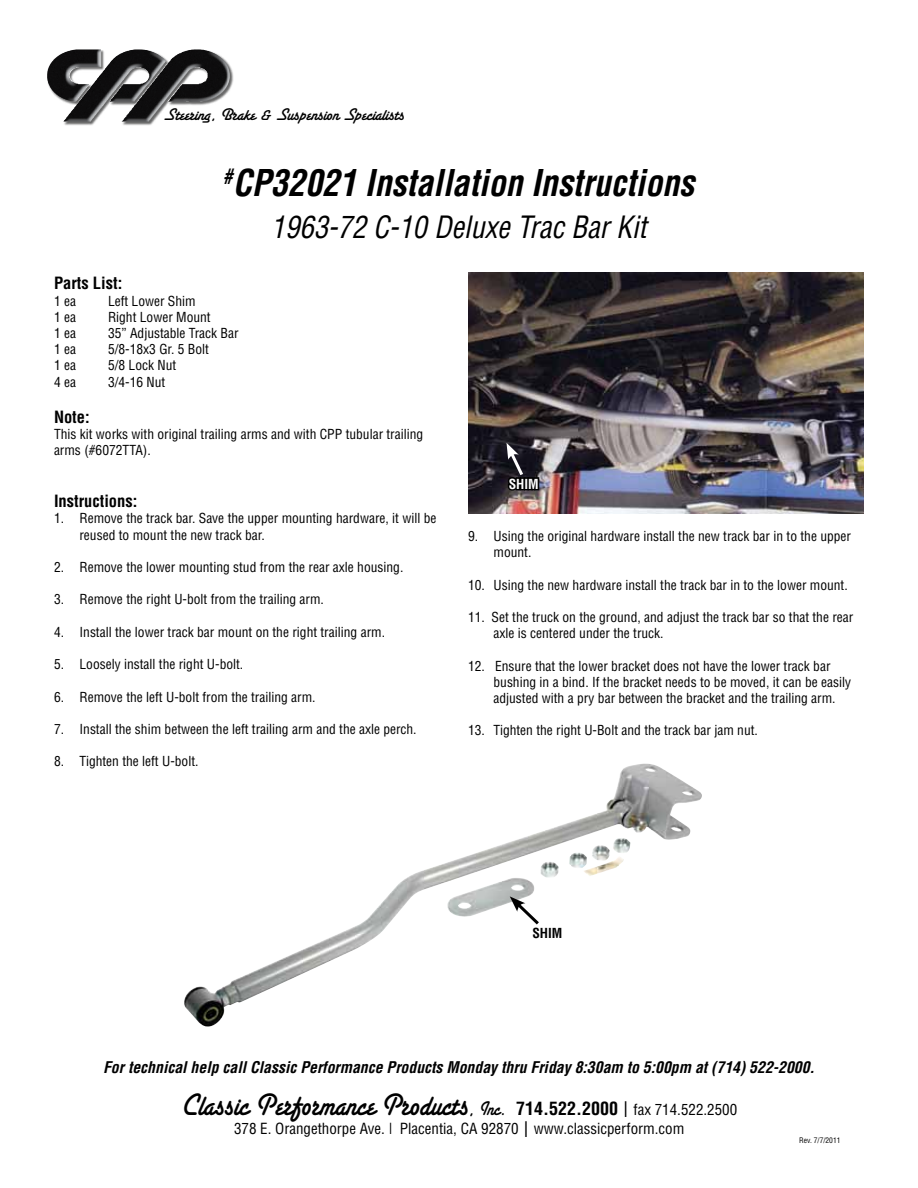
<style>
.page{position:relative;width:918px;height:1188px;background:#fff}
.page>*{position:absolute;margin:0;border:0;box-sizing:border-box;transform-origin:0 0}
.t1{font:italic 700 condensed 36px "Helvetica";color:#000;scale:.95 1}
.t2{font:33px "Santa Fe Plain";letter-spacing:.005em;color:#000;scale:.9 1}
.t3{font:italic condensed 30px "Helvetica";color:#000;scale:.95 1}
.t4{font:18px "Santa Fe Plain";color:#000}
.t5{font:700 condensed 16.5px "Helvetica";color:#000}
.t6{font:italic 700 condensed 15.75px "Helvetica";color:#000}
.t7{font:condensed 15px "Helvetica";color:#000}
.t8{font:condensed 13.5px/16.2px "Helvetica";color:#000}
.t9{font:700 condensed 13.5px "Helvetica";color:#000}
.t10{font:700 condensed 13.5px "Helvetica";color:#fff}
.t11{font:condensed 7.5px "Helvetica";color:#000}
.s1{font-size:21px}
.s2{font-family:"Helvetica";font-weight:700;font-stretch:condensed;font-size:18px}
.s3{font-family:"Helvetica";font-stretch:condensed;font-size:21px}
.s4{font-family:"Helvetica";font-stretch:condensed;font-size:15px}
</style>
<div class="page">
<div style="left:47px;top:50px;width:187px;height:75px;background:#000;opacity:.6"></div>
<img style="left:127px;top:49px;width:69px;height:65px">
<img style="left:468px;top:272px;width:396px;height:242px">
<img style="left:184px;top:764px;width:518px;height:263px">
<svg style="left:510px;top:896px;width:32px;height:32px"></svg>
<svg style="left:506px;top:443px;width:35px;height:71px;background:#574648"></svg>
<h3 class="t4" style="left:163px;top:104px;width:243px">Steering, Brake &amp; Suspension Specialists</h3>
<h1 class="t1" style="left:223px;top:161px;width:498px"><sup>#</sup>CP32021 Installation Instructions</h1>
<h3 class="t3" style="left:271px;top:209px;width:397px">1963-72 C-10 Deluxe Trac Bar Kit</h3>
<p class="t5" style="left:54px;top:273px;width:70px">Parts List:</p>
<p class="t8" style="left:54px;top:292px;width:24px">1 ea</p>
<p class="t8" style="left:108px;top:292px;width:89px">Left Lower Shim</p>
<p class="t8" style="left:54px;top:309px;width:24px">1 ea</p>
<p class="t8" style="left:108px;top:309px;width:104px">Right Lower Mount</p>
<p class="t8" style="left:54px;top:325px;width:24px">1 ea</p>
<p class="t8" style="left:108px;top:325px;width:132px">35” Adjustable Track Bar</p>
<p class="t8" style="left:54px;top:341px;width:24px">1 ea</p>
<p class="t8" style="left:108px;top:341px;width:102px">5/8-18x3 Gr. 5 Bolt</p>
<p class="t8" style="left:54px;top:357px;width:24px">1 ea</p>
<p class="t8" style="left:108px;top:357px;width:70px">5/8 Lock Nut</p>
<p class="t8" style="left:54px;top:373px;width:24px">4 ea</p>
<p class="t8" style="left:108px;top:373px;width:59px">3/4-16 Nut</p>
<p class="t5" style="left:54px;top:407px;width:37px">Note:</p>
<p class="t8" style="left:54px;top:426px;width:371px">This kit works with original trailing arms and with CPP tubular trailing arms (#6072TTA).</p>
<p class="t5" style="left:54px;top:491px;width:85px">Instructions:</p>
<p class="t8" style="left:80px;top:510px;width:359px;text-indent:-26px">1. Remove the track bar. Save the upper mounting hardware, it will be reused to mount the new track bar.</p>
<p class="t8" style="left:54px;top:559px;width:351px">2. Remove the lower mounting stud from the rear axle housing.</p>
<p class="t8" style="left:54px;top:591px;width:271px">3. Remove the right U-bolt from the trailing arm.</p>
<p class="t8" style="left:54px;top:624px;width:333px">4. Install the lower track bar mount on the right trailing arm.</p>
<p class="t8" style="left:54px;top:656px;width:191px">5. Loosely install the right U-bolt.</p>
<p class="t8" style="left:54px;top:688px;width:263px">6. Remove the left U-bolt from the trailing arm.</p>
<p class="t8" style="left:54px;top:721px;width:364px">7. Install the shim between the left trailing arm and the axle perch.</p>
<p class="t8" style="left:54px;top:753px;width:146px">8. Tighten the left U-bolt.</p>
<p class="t10" style="left:509px;top:476px;width:32px">SHIM</p>
<p class="t8" style="left:494px;top:528px;width:359px;text-indent:-26px">9. Using the original hardware install the new track bar in to the upper mount.</p>
<p class="t8" style="left:468px;top:576px;width:381px">10. Using the new hardware install the track bar in to the lower mount.</p>
<p class="t8" style="left:494px;top:609px;width:361px;text-indent:-26px">11. Set the truck on the ground, and adjust the track bar so that the rear axle is centered under the truck.</p>
<p class="t8" style="left:494px;top:657px;width:359px;text-indent:-26px">12. Ensure that the lower bracket does not have the lower track bar bushing in a bind. If the bracket needs to be moved, it can be easily adjusted with a pry bar between the bracket and the trailing arm.</p>
<p class="t8" style="left:468px;top:722px;width:291px">13. Tighten the right U-Bolt and the track bar jam nut.</p>
<p class="t9" style="left:532px;top:925px;width:32px">SHIM</p>
<p class="t6" style="left:103px;top:1057px;width:713px">For technical help call Classic Performance Products Monday thru Friday 8:30am to 5:00pm at (714) 522-2000.</p>
<h2 class="t2" style="left:181px;top:1084px;width:619px">Classic Performance Products<span class="s1">, Inc.</span> <span class="s2">714.522.2000</span> <span class="s3">|</span> <span class="s4">fax 714.522.2500</span></h2>
<p class="t7" style="left:234px;top:1120px;width:452px">378 E. Orangethorpe Ave. | Placentia, CA 92870 <span class="s1">|</span> www.classicperform.com</p>
<p class="t11" style="left:799px;top:1135px;width:43px">Rev. 7/7/2011</p>
</div>
